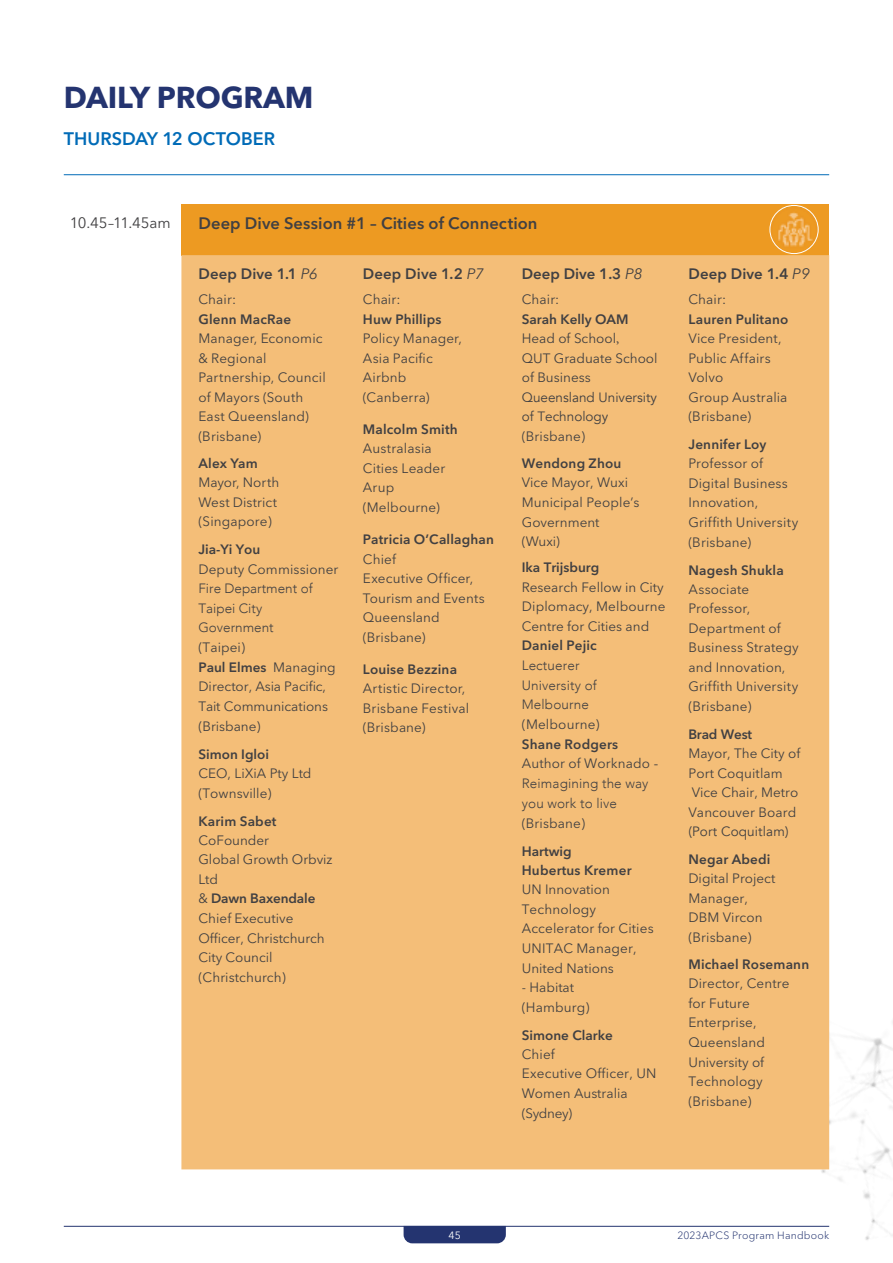
<style>
.page{position:relative;width:893px;height:1263px;background:#fff}
.page>*{position:absolute;margin:0;border:0;box-sizing:border-box;transform-origin:0 0}
.t1{font:700 30px "Avenir Next LT Pro";letter-spacing:-.005em;color:#243470}
.t2{font:600 18px "Avenir Next LT Pro";color:#006bb7}
.t3{font:600 16.5px "Avenir Next LT Pro";letter-spacing:.005em;color:#414042}
.t4{font:600 15px "Avenir Next LT Pro";letter-spacing:.01em;color:#414042}
.t5{font:15px "Avenir Next LT Pro";letter-spacing:-.005em;color:#414042}
.t6{font:13.5px/19.5px "Avenir Next LT Pro";letter-spacing:.01em;color:#414042}
.t7{font:600 13.5px/19.5px "Avenir Next LT Pro";letter-spacing:.015em;color:#414042}
.t8{font:300 13.5px/19.6px "Avenir";letter-spacing:.01em;color:#414042}
.t9{font:13.5px/19.5px "Avenir";color:#414042}
.t10{font:600 13.5px "Avenir Next LT Pro";letter-spacing:-.015em;color:#414042}
.t11{font:300 10.5px "Avenir Next LT Pro";letter-spacing:.02em;color:#243470}
.t12{font:10.5px "Avenir Next LT Pro";color:#fff}
.s1{font-weight:400;font-style:italic}
.s2{font-weight:600}
.s3{font-family:"Minion Pro"}
.s4{font-family:"Avenir";font-weight:300}
</style>
<div class="page">
<img style="left:654px;top:923px;width:239px;height:317px">
<div style="left:181px;top:204px;width:648px;height:51px;background:#ed9a22"></div>
<div style="left:181px;top:255px;width:648px;height:914px;background:#f4be78"></div>
<hr style="left:64px;top:174px;width:765px;height:1px;background:#006bb7">
<img style="left:770px;top:205px;width:48px;height:49px;border-radius:24px">
<div style="left:770px;top:205px;width:48px;height:49px;border:1px solid #fff;border-radius:50%"></div>
<div style="left:404px;top:1227px;width:102px;height:16px;background:#243470"></div>
<hr style="left:64px;top:1226px;width:765px;height:1px;background:#243470">
<h1 class="t1" style="left:64px;top:79px;width:251px">DAILY PROGRAM</h1>
<h2 class="t2" style="left:64px;top:128px;width:213px">THURSDAY 12 OCTOBER</h2>
<p class="t5" style="left:70px;top:214px;width:102px">10.45–11.45am</p>
<p class="t3" style="left:198px;top:214px;width:341px">Deep Dive Session #1 – Cities of Connection</p>
<p class="t4" style="left:198px;top:265px;width:121px">Deep Dive 1.1 <span class="s1">P6</span></p>
<p class="t6" style="left:198px;top:290px;width:39px">Chair:</p>
<p class="t7" style="left:198px;top:309px;width:94px">Glenn MacRae</p>
<p class="t6" style="left:198px;top:329px;width:129px">Manager, Economic &amp; Regional<br>Partnership, Council of Mayors (South<br>East Queensland) (Brisbane)</p>
<p class="t7" style="left:198px;top:453px;width:61px">Alex Yam</p>
<p class="t6" style="left:198px;top:473px;width:82px">Mayor, North<br>West District (Singapore)</p>
<p class="t7" style="left:198px;top:540px;width:63px">Jia-Yi You</p>
<p class="t6" style="left:198px;top:559px;width:141px">Deputy Commissioner</p>
<p class="t8" style="left:198px;top:579px;width:116px">Fire Department of<br>Taipei City<br>Government</p>
<p class="t6" style="left:198px;top:638px;width:139px">(Taipei)<br><span class="s2">Paul Elmes</span> Managing<br>Director, Asia Pacific,<br>Tait Communications (Brisbane)</p>
<p class="t7" style="left:198px;top:744px;width:72px">Simon Igloi</p>
<p class="t6" style="left:198px;top:763px;width:115px">CEO, LiXiA Pty Ltd (Townsville)</p>
<p class="t7" style="left:198px;top:811px;width:80px">Karim Sabet</p>
<p class="t6" style="left:198px;top:830px;width:135px">CoFounder<br>Global Growth Orbviz<br>Ltd<br>&amp; <span class="s2">Dawn Baxendale<br></span>Chief Executive<br>Officer, Christchurch<br>City Council (Christchurch)</p>
<p class="t4" style="left:363px;top:265px;width:122px">Deep Dive 1.2 <span class="s1">P7</span></p>
<p class="t6" style="left:363px;top:290px;width:39px">Chair:</p>
<p class="t7" style="left:363px;top:309px;width:80px">Huw Phillips</p>
<p class="t6" style="left:363px;top:329px;width:101px">Policy Manager,<br>Asia Pacific<br>Airbnb (Canberra)</p>
<p class="t7" style="left:363px;top:419px;width:96px">Malcolm Smith</p>
<p class="t6" style="left:363px;top:439px;width:84px">Australasia<br>Cities Leader<br>Arup (Melbourne)</p>
<p class="t7" style="left:363px;top:529px;width:133px">Patricia O’Callaghan</p>
<p class="t6" style="left:363px;top:549px;width:124px">Chief<br>Executive Officer,<br>Tourism and Events<br>Queensland (Brisbane)</p>
<p class="t7" style="left:363px;top:659px;width:96px">Louise Bezzina</p>
<p class="t6" style="left:363px;top:679px;width:108px">Artistic Director,<br>Brisbane Festival (Brisbane)</p>
<p class="t4" style="left:522px;top:265px;width:122px">Deep Dive 1.3 <span class="s1">P8</span></p>
<p class="t6" style="left:522px;top:290px;width:39px">Chair:</p>
<p class="t6" style="left:522px;top:309px;width:137px"><span class="s2">Sarah Kelly OAM<br></span>Head of School<span class="s3">,<br></span>QUT Graduate School of Business</p>
<p class="t9" style="left:522px;top:387px;width:137px">Queensland University of Technology</p>
<p class="t6" style="left:522px;top:426px;width:65px">(Brisbane)</p>
<p class="t7" style="left:522px;top:454px;width:101px">Wendong Zhou</p>
<p class="t6" style="left:522px;top:473px;width:119px">Vice Mayor, Wuxi<br>Municipal People’s<br>Government (Wuxi)</p>
<p class="t7" style="left:522px;top:558px;width:79px">Ika Trijsburg</p>
<p class="t6" style="left:522px;top:577px;width:145px">Research Fellow in City<br>Diplomacy, Melbourne<br>Centre for Cities and</p>
<p class="t7" style="left:522px;top:636px;width:76px">Daniel Pejic</p>
<p class="t8" style="left:522px;top:656px;width:76px">Lectuerer<br>University of<br>Melbourne</p>
<p class="t6" style="left:522px;top:714px;width:79px">(Melbourne)</p>
<p class="t6" style="left:522px;top:735px;width:138px;line-height:19px"><span class="s2">Shane Rodgers<br></span>Author of Worknado <span class="s4">-</span></p>
<p class="t8" style="left:522px;top:773px;width:128px">Reimagining the way you work to live</p>
<p class="t6" style="left:522px;top:813px;width:65px">(Brisbane)</p>
<p class="t7" style="left:522px;top:841px;width:111px">Hartwig<br>Hubertus Kremer</p>
<p class="t6" style="left:522px;top:880px;width:133px">UN Innovation<br>Technology<br>Accelerator for Cities<br>UNITAC Manager,<br>United Nations</p>
<p class="t6" style="left:522px;top:977px;width:69px;line-height:20px">- Habitat (Hamburg)</p>
<p class="t7" style="left:522px;top:1025px;width:93px">Simone Clarke</p>
<p class="t6" style="left:522px;top:1044px;width:136px">Chief<br>Executive Officer, UN<br>Women Australia (Sydney)</p>
<p class="t4" style="left:688px;top:265px;width:123px">Deep Dive 1.4 <span class="s1">P9</span></p>
<p class="t6" style="left:688px;top:290px;width:39px">Chair:</p>
<p class="t7" style="left:688px;top:309px;width:102px">Lauren Pulitano</p>
<p class="t6" style="left:688px;top:329px;width:101px">Vice President,<br>Public Affairs<br>Volvo<br>Group Australia (Brisbane)</p>
<p class="t7" style="left:688px;top:434px;width:79px">Jennifer Loy</p>
<p class="t6" style="left:688px;top:454px;width:111px">Professor of<br>Digital Business<br>Innovation,<br>Griffith University (Brisbane)</p>
<p class="t7" style="left:688px;top:560px;width:97px">Nagesh Shukla</p>
<p class="t6" style="left:688px;top:579px;width:112px">Associate<br>Professor,<br>Department of<br>Business Strategy and Innovation,<br>Griffith University (Brisbane)</p>
<p class="t10" style="left:688px;top:726px;width:65px">Brad West</p>
<p class="t6" style="left:688px;top:743px;width:113px">Mayor, The City of<br>Port Coquitlam<br>Vice Chair, Metro<br>Vancouver Board</p>
<p class="t9" style="left:688px;top:822px;width:102px">(Port Coquitlam)</p>
<p class="t7" style="left:688px;top:849px;width:84px">Negar Abedi</p>
<p class="t6" style="left:688px;top:868px;width:88px">Digital Project<br>Manager,<br>DBM Vircon (Brisbane)</p>
<p class="t7" style="left:688px;top:955px;width:122px">Michael Rosemann</p>
<p class="t6" style="left:688px;top:974px;width:103px">Director, Centre for Future<br>Enterprise,<br>Queensland<br>University of<br>Technology (Brisbane)</p>
<p class="t12" style="left:449px;top:1229px;width:14px">45</p>
<p class="t11" style="left:677px;top:1229px;width:153px">2023APCS Program Handbook</p>
</div>
